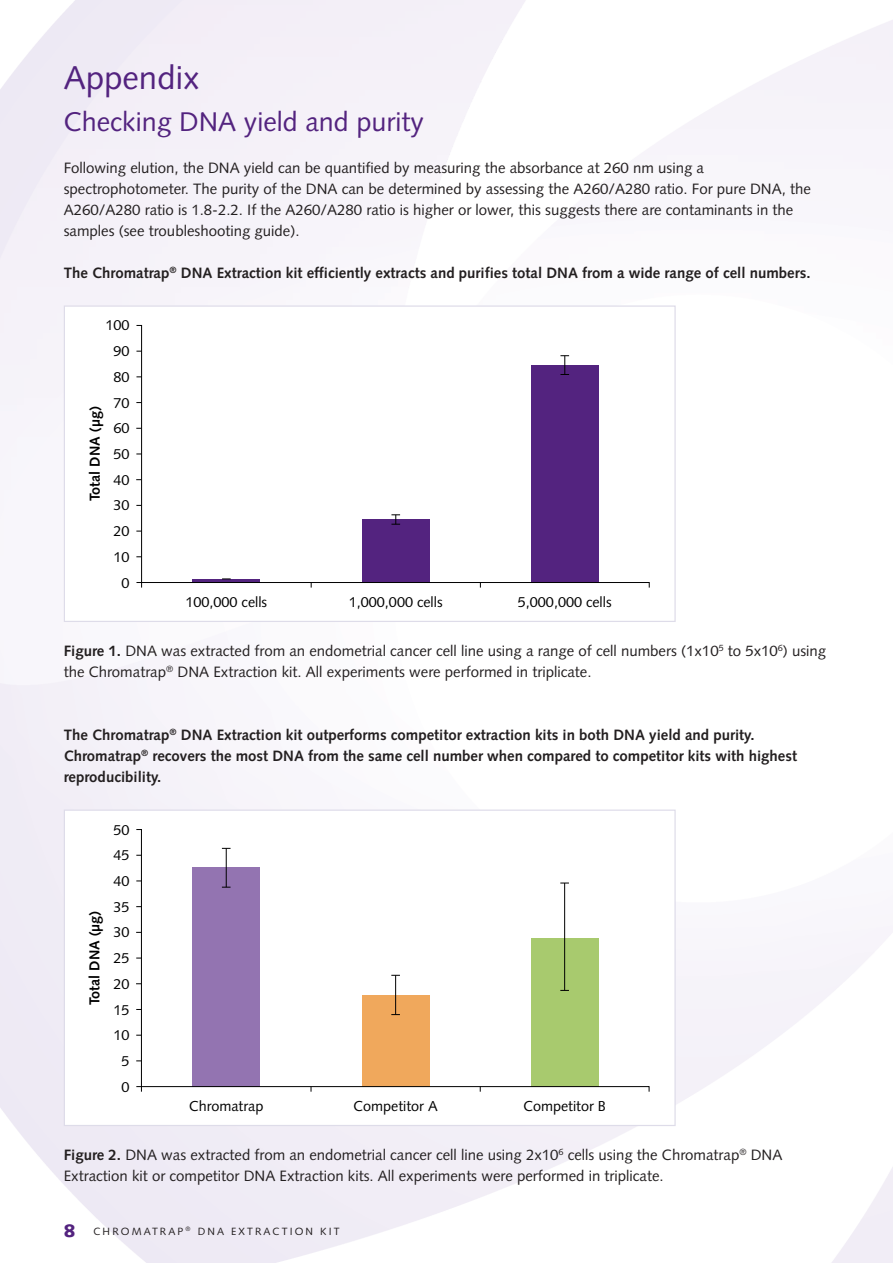
<style>
.page{position:relative;width:893px;height:1263px;background:#fff}
.page>*{position:absolute;margin:0;border:0;box-sizing:border-box;transform-origin:0 0}
.t1{font:33px "Syntax";color:#53237f}
.t2{font:27px "Syntax";color:#53237f}
.t3{font:15px/21px "Syntax";color:#231f20}
.t4{font:700 15px/21px "Syntax";color:#231f20}
.t5{font:14.4px/25.7px "Syntax";color:#000;text-align:right}
.t6{font:700 14.4px "Syntax";color:#000}
.t7{font:10.5px "Syntax";letter-spacing:.2em;color:#231f20}
.s1{font-weight:700}
.s2{font-weight:900;font-size:18px;color:#53237f}
</style>
<div class="page">
<svg style="left:136px;top:325px;width:514px;height:263px"></svg>
<svg style="left:136px;top:829px;width:514px;height:263px"></svg>
<hr style="left:564px;top:883px;width:1px;height:107px;background:#000">
<hr style="left:226px;top:848px;width:1px;height:39px;background:#000">
<h1 class="t1" style="left:64px;top:61px;width:137px">Appendix</h1>
<h2 class="t2" style="left:64px;top:108px;width:362px">Checking DNA yield and purity</h2>
<p class="t3" style="left:64px;top:158px;width:749px">Following elution, the DNA yield can be quantified by measuring the absorbance at 260 nm using a spectrophotometer. The purity of the DNA can be determined by assessing the A260/A280 ratio. For pure DNA, the A260/A280 ratio is 1.8-2.2. If the A260/A280 ratio is higher or lower, this suggests there are contaminants in the samples (see troubleshooting guide).</p>
<p class="t4" style="left:64px;top:263px;width:748px">The Chromatrap<sup>®</sup> DNA Extraction kit efficiently extracts and purifies total DNA from a wide range of cell numbers.</p>
<p class="t5" style="left:106px;top:315px;width:26px">100<br>90<br>80<br>70<br>60<br>50<br>40<br>30<br>20<br>10<br>0</p>
<p class="t6" style="left:88px;top:501px;width:96px;rotate:-90deg">Total DNA (µg)</p>
<p class="t5" style="left:186px;top:591px;width:83px">100,000 cells</p>
<p class="t5" style="left:349px;top:591px;width:95px">1,000,000 cells</p>
<p class="t5" style="left:518px;top:591px;width:95px">5,000,000 cells</p>
<p class="t3" style="left:64px;top:641px;width:764px"><span class="s1">Figure 1.</span> DNA was extracted from an endometrial cancer cell line using a range of cell numbers (1x10<sup>5</sup> to 5x10<sup>6</sup>) using the Chromatrap<sup>®</sup> DNA Extraction kit. All experiments were performed in triplicate.</p>
<p class="t4" style="left:64px;top:725px;width:735px">The Chromatrap<sup>®</sup> DNA Extraction kit outperforms competitor extraction kits in both DNA yield and purity.<br>Chromatrap<sup>®</sup> recovers the most DNA from the same cell number when compared to competitor kits with highest reproducibility.</p>
<p class="t6" style="left:88px;top:1005px;width:96px;rotate:-90deg">Total DNA (µg)</p>
<p class="t5" style="left:113px;top:819px;width:18px;text-align:center">50<br>45<br>40<br>35<br>30<br>25<br>20<br>15<br>10<br>5<br>0</p>
<p class="t5" style="left:189px;top:1095px;width:76px">Chromatrap</p>
<p class="t5" style="left:354px;top:1095px;width:86px">Competitor A</p>
<p class="t5" style="left:523px;top:1095px;width:84px">Competitor B</p>
<p class="t3" style="left:64px;top:1145px;width:720px"><span class="s1">Figure 2.</span> DNA was extracted from an endometrial cancer cell line using 2x10<sup>6</sup> cells using the Chromatrap<sup>®</sup> DNA<br>Extraction kit or competitor DNA Extraction kits. All experiments were performed in triplicate.</p>
<p class="t7" style="left:64px;top:1226px;width:277px"><span class="s2">8</span> CHROMATRAP <sup>®</sup> DNA EXTRACTION KIT</p>
</div>
